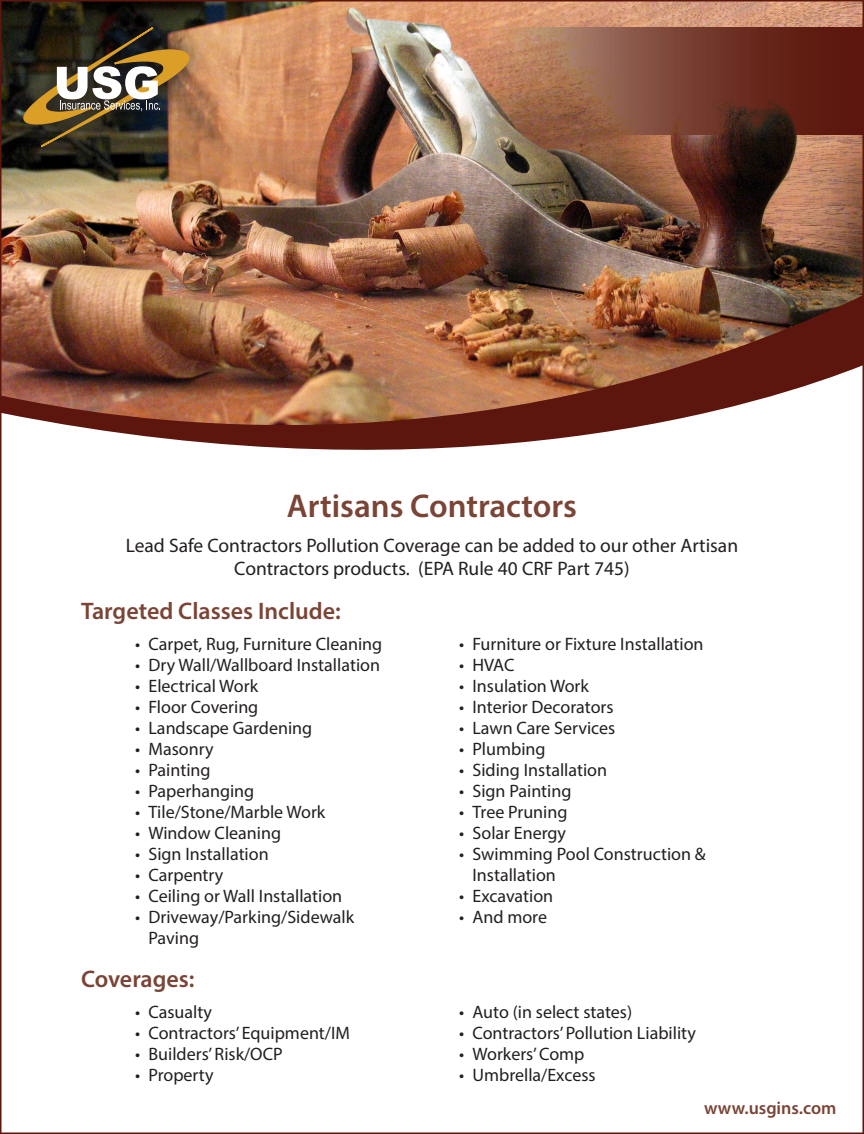
<style>
.page{position:relative;width:864px;height:1134px;background:#fff}
.page>*{position:absolute;margin:0;border:0;box-sizing:border-box;transform-origin:0 0}
.t1{font:600 33px "Myriad Pro";color:#7a4436}
.Subheaders{font:600 24px "Myriad Pro";color:#7a4436}
.Italics_Under_Header{font:19.5px/22.5px "Myriad Pro";color:#231f20;text-align:center}
.t2{font:18px/21px "Myriad Pro";color:#231f20}
.t3{font:600 18px "Myriad Pro";color:#7a4436}
</style>
<div class="page">
<img style="left:0;top:0;width:864px;height:1134px">
<img style="left:1px;top:295px;width:862px;height:209px">
<img style="left:459px;top:27px;width:405px;height:108px">
<div style="left:2px;top:8px;width:209px;height:159px;background:#231f20;opacity:.94"></div>
<img style="left:0;top:27px;width:217px;height:120px">
<p class="t1" style="left:287px;top:485px;width:292px">Artisans Contractors</p>
<p class="Italics_Under_Header" style="left:126px;top:534px;width:614px">Lead Safe Contractors Pollution Coverage can be added to our other Artisan<br>Contractors products. (EPA Rule 40 CRF Part 745)</p>
<p class="Subheaders" style="left:81px;top:595px;width:261px">Targeted Classes Include:</p>
<p class="t2" style="left:135px;top:634px;width:249px">• Carpet, Rug, Furniture Cleaning</p>
<p class="t2" style="left:135px;top:655px;width:247px">• Dry Wall/Wallboard Installation</p>
<p class="t2" style="left:135px;top:676px;width:125px">• Electrical Work</p>
<p class="t2" style="left:135px;top:697px;width:125px">• Floor Covering</p>
<p class="t2" style="left:135px;top:718px;width:179px">• Landscape Gardening</p>
<p class="t2" style="left:135px;top:739px;width:80px">• Masonry</p>
<p class="t2" style="left:135px;top:760px;width:77px">• Painting</p>
<p class="t2" style="left:135px;top:781px;width:121px">• Paperhanging</p>
<p class="t2" style="left:135px;top:802px;width:192px">• Tile/Stone/Marble Work</p>
<p class="t2" style="left:135px;top:823px;width:148px">• Window Cleaning</p>
<p class="t2" style="left:135px;top:844px;width:135px">• Sign Installation</p>
<p class="t2" style="left:135px;top:865px;width:90px">• Carpentry</p>
<p class="t2" style="left:135px;top:886px;width:209px">• Ceiling or Wall Installation</p>
<p class="t2" style="left:148px;top:907px;width:207px;text-indent:-14px">• Driveway/Parking/Sidewalk<br>Paving</p>
<p class="Subheaders" style="left:81px;top:963px;width:115px">Coverages:</p>
<p class="t2" style="left:135px;top:1001px;width:79px">• Casualty</p>
<p class="t2" style="left:135px;top:1022px;width:216px">• Contractors’ Equipment/IM</p>
<p class="t2" style="left:135px;top:1043px;width:149px">• Builders’Risk/OCP</p>
<p class="t2" style="left:135px;top:1064px;width:80px">• Property</p>
<p class="t2" style="left:459px;top:634px;width:246px">• Furniture or Fixture Installation</p>
<p class="t2" style="left:459px;top:655px;width:57px">• HVAC</p>
<p class="t2" style="left:459px;top:676px;width:131px">• Insulation Work</p>
<p class="t2" style="left:459px;top:697px;width:156px">• Interior Decorators</p>
<p class="t2" style="left:459px;top:718px;width:158px">• Lawn Care Services</p>
<p class="t2" style="left:459px;top:739px;width:88px">• Plumbing</p>
<p class="t2" style="left:459px;top:760px;width:150px">• Siding Installation</p>
<p class="t2" style="left:459px;top:781px;width:114px">• Sign Painting</p>
<p class="t2" style="left:459px;top:802px;width:110px">• Tree Pruning</p>
<p class="t2" style="left:459px;top:823px;width:109px">• Solar Energy</p>
<p class="t2" style="left:472px;top:844px;width:235px;text-indent:-14px">• Swimming Pool Construction &amp;<br>Installation</p>
<p class="t2" style="left:459px;top:886px;width:96px">• Excavation</p>
<p class="t2" style="left:459px;top:907px;width:90px">• And more</p>
<p class="t2" style="left:459px;top:1001px;width:175px">• Auto (in select states)</p>
<p class="t2" style="left:459px;top:1022px;width:238px">• Contractors’Pollution Liability</p>
<p class="t2" style="left:459px;top:1043px;width:127px">• Workers’Comp</p>
<p class="t2" style="left:459px;top:1064px;width:138px">• Umbrella/Excess</p>
<p class="t3" style="left:704px;top:1096px;width:134px">www.usgins.com</p>
</div>
